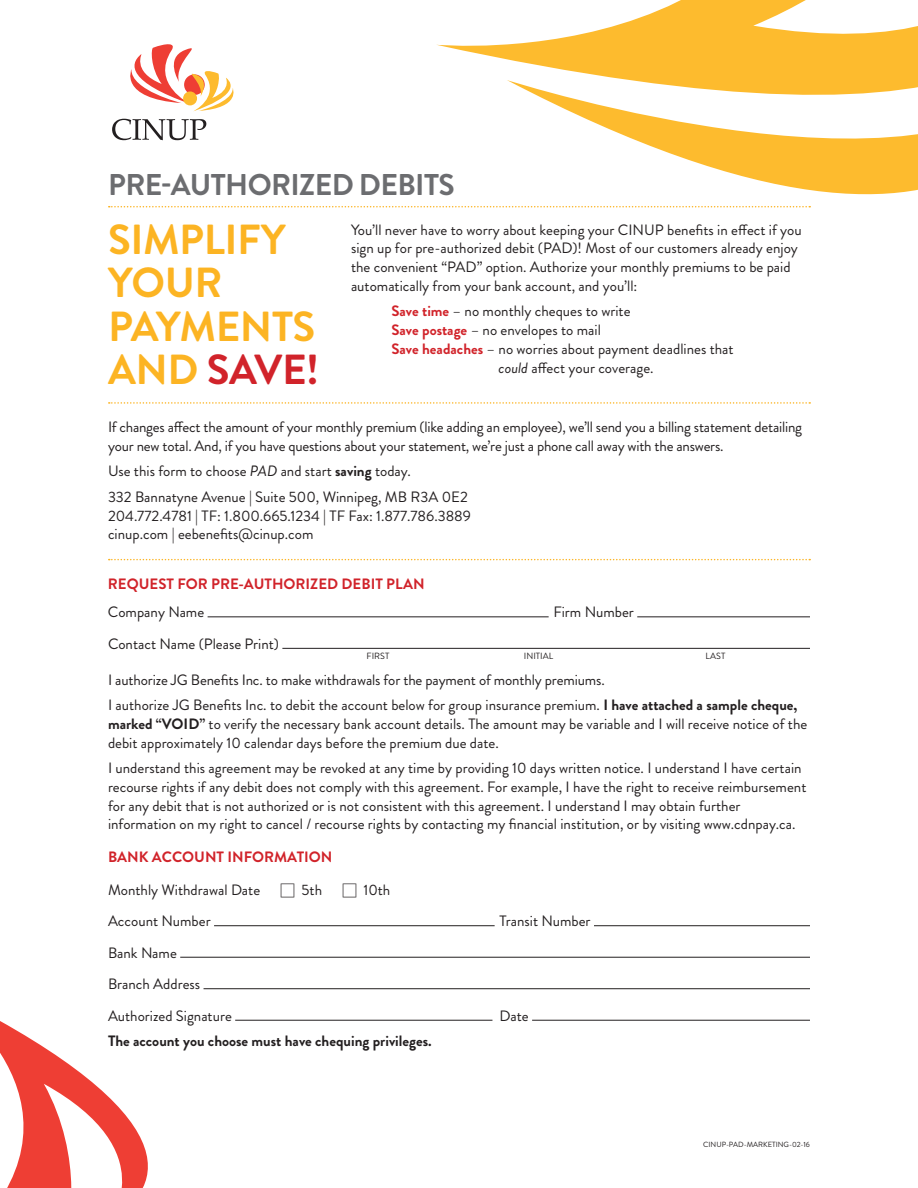
<style>
.page{position:relative;width:918px;height:1188px;background:#fff}
.page>*{position:absolute;margin:0;border:0;box-sizing:border-box;transform-origin:0 0}
.Head{font:700 42px "Brandon Grotesque";letter-spacing:-.01em;color:#fcb423}
.Head-2{font:700 42px "Brandon Grotesque";letter-spacing:-.01em;color:#d1232a}
.t1{font:700 30px "Brandon Grotesque";letter-spacing:-.02em;color:#6c6d70}
.Body{font:15px/18.8px "Brandon Grotesque";color:#231f20}
.Body-2{font:700 15px "Brandon Grotesque";color:#d1232a}
.Body-3{font:700 15px "Brandon Grotesque";color:#231f20}
.Body-4{font:9px "Brandon Grotesque";color:#231f20}
.t2{font:7.5px "Brandon Grotesque";color:#231f20}
.s1{color:#fcb423}
.s2{font-weight:700;color:#d1232a}
.s3{font-style:italic}
.s4{font-weight:700}
</style>
<div class="page">
<svg style="left:436px;top:0;width:482px;height:60px;fill:#fdbb2e"></svg>
<svg style="left:507px;top:56px;width:411px;height:152px"></svg>
<svg style="left:0;top:1021px;width:148px;height:167px"></svg>
<svg style="left:109px;top:559px;width:701px;height:1px"></svg>
<svg style="left:109px;top:206px;width:701px;height:1px"></svg>
<svg style="left:109px;top:402px;width:701px;height:2px"></svg>
<svg style="left:130px;top:44px;width:104px;height:67px"></svg>
<svg style="left:112px;top:119px;width:94px;height:21px"></svg>
<hr style="left:208px;top:616px;width:341px;height:1px;background:#231f20">
<hr style="left:637px;top:616px;width:173px;height:1px;background:#231f20">
<hr style="left:282px;top:648px;width:528px;height:1px;background:#231f20">
<hr style="left:214px;top:925px;width:281px;height:1px;background:#231f20">
<hr style="left:594px;top:925px;width:216px;height:1px;background:#231f20">
<hr style="left:180px;top:957px;width:630px;height:1px;background:#231f20">
<hr style="left:204px;top:988px;width:606px;height:1px;background:#231f20">
<hr style="left:235px;top:1020px;width:257px;height:1px;background:#231f20">
<hr style="left:532px;top:1020px;width:278px;height:1px;background:#231f20">
<p class="t1" style="left:108px;top:164px;width:348px">PRE-AUTHORIZED DEBITS</p>
<p class="Head" style="left:108px;top:210px;width:179px">SIMPLIFY</p>
<p class="Head" style="left:108px;top:253px;width:116px">YOUR</p>
<p class="Head" style="left:108px;top:297px;width:209px">PAYMENTS</p>
<p class="Head-2" style="left:108px;top:340px;width:213px"><span class="s1">AND</span> SAVE!</p>
<p class="Body" style="left:351px;top:220px;width:452px">You’ll never have to worry about keeping your CINUP benefits in effect if you sign up for pre-authorized debit (PAD)! Most of our customers already enjoy the convenient “PAD” option. Authorize your monthly premiums to be paid automatically from your bank account, and you’ll:</p>
<p class="Body" style="left:392px;top:302px;width:241px"><span class="s2">Save time</span> – no monthly cheques to write</p>
<p class="Body" style="left:392px;top:321px;width:211px"><span class="s2">Save postage</span> – no envelopes to mail</p>
<p class="Body" style="left:499px;top:340px;width:237px;text-indent:-107px"><span class="s2">Save headaches</span> – no worries about payment deadlines that <span class="s3">could</span> affect your coverage.</p>
<p class="Body" style="left:108px;top:418px;width:696px">If changes affect the amount of your monthly premium (like adding an employee), we’ll send you a billing statement detailing your new total. And, if you have questions about your statement, we’re just a phone call away with the answers.</p>
<p class="Body" style="left:108px;top:462px;width:305px">Use this form to choose <span class="s3">PAD</span> and start <span class="s4">saving</span> today.</p>
<p class="Body" style="left:108px;top:488px;width:365px">332 Bannatyne Avenue | Suite 500, Winnipeg, MB R3A 0E2<br>204.772.4781 | TF: 1.800.665.1234 | TF Fax: 1.877.786.3889 cinup.com | eebenefits@cinup.com</p>
<p class="Body-2" style="left:108px;top:573px;width:318px">REQUEST FOR PRE-AUTHORIZED DEBIT PLAN</p>
<p class="Body" style="left:108px;top:603px;width:98px">Company Name</p>
<p class="Body" style="left:554px;top:603px;width:82px">Firm Number</p>
<p class="Body" style="left:108px;top:634px;width:173px">Contact Name (Please Print)</p>
<p class="Body-4" style="left:367px;top:650px;width:24px">FIRST</p>
<p class="Body-4" style="left:524px;top:650px;width:31px">INITIAL</p>
<p class="Body-4" style="left:706px;top:650px;width:21px">LAST</p>
<p class="Body" style="left:108px;top:670px;width:498px">I authorize JG Benefits Inc. to make withdrawals for the payment of monthly premiums.</p>
<p class="Body" style="left:108px;top:696px;width:701px">I authorize JG Benefits Inc. to debit the account below for group insurance premium. <span class="s4">I have attached a sample cheque, marked “VOID”</span> to verify the necessary bank account details. The amount may be variable and I will receive notice of the debit approximately 10 calendar days before the premium due date.</p>
<p class="Body" style="left:108px;top:759px;width:700px">I understand this agreement may be revoked at any time by providing 10 days written notice. I understand I have certain recourse rights if any debit does not comply with this agreement. For example, I have the right to receive reimbursement for any debit that is not authorized or is not consistent with this agreement. I understand I may obtain further information on my right to cancel / recourse rights by contacting my financial institution, or by visiting www.cdnpay.ca.</p>
<p class="Body-2" style="left:108px;top:846px;width:226px">BANK ACCOUNT INFORMATION</p>
<p class="Body" style="left:108px;top:880px;width:154px">Monthly Withdrawal Date</p>
<p class="Body" style="left:302px;top:880px;width:22px">5th</p>
<p class="Body" style="left:364px;top:880px;width:28px">10th</p>
<p class="Body" style="left:108px;top:912px;width:104px">Account Number</p>
<p class="Body" style="left:500px;top:912px;width:93px">Transit Number</p>
<p class="Body" style="left:108px;top:943px;width:70px">Bank Name</p>
<p class="Body" style="left:108px;top:975px;width:94px">Branch Address</p>
<p class="Body" style="left:108px;top:1006px;width:125px">Authorized Signature</p>
<p class="Body" style="left:500px;top:1006px;width:31px">Date</p>
<p class="Body-3" style="left:108px;top:1030px;width:325px">The account you choose must have chequing privileges.</p>
<p class="t2" style="left:703px;top:1139px;width:108px">CINUP-PAD-MARKETING-02-16</p>
</div>
